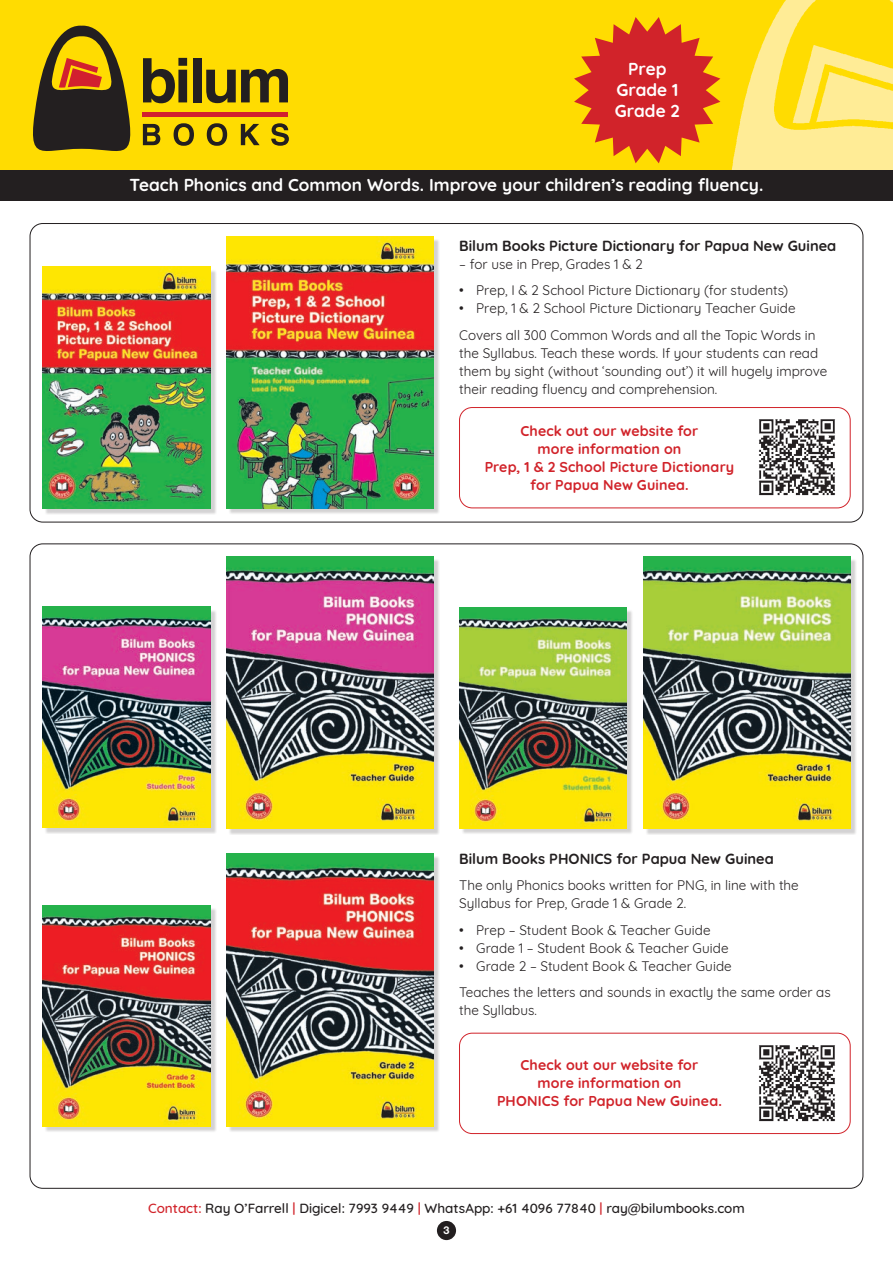
<style>
.page{position:relative;width:893px;height:1263px;background:#fff}
.page>*{position:absolute;margin:0;border:0;box-sizing:border-box;transform-origin:0 0}
.t1{font:700 17.25px/21px "Quicksand";color:#fff;text-align:center}
.t2{font:700 14.7px "Quicksand";color:#231f20}
.t3{font:700 14.25px/18px "Quicksand";letter-spacing:.01em;color:#d1232a;text-align:center}
.t4{font:13.5px/18px "Quicksand";color:#231f20}
.t5{font:500 13.5px "Quicksand";color:#231f20}
.t6{font:700 10.8px "Helvetica Neue LT Std";color:#fff}
.s1{color:#d1232a}
</style>
<div class="page">
<div style="left:0;top:0;width:893px;height:172px;background:#ffdc01"></div>
<img style="left:731px;top:0;width:162px;height:170px">
<div style="left:193px;top:58px;width:9px;height:44px;background:#231f20"></div>
<svg style="left:206px;top:69px;width:82px;height:34px"></svg>
<svg style="left:207px;top:123px;width:20px;height:23px"></svg>
<svg style="left:241px;top:124px;width:19px;height:21px"></svg>
<svg style="left:271px;top:123px;width:18px;height:23px"></svg>
<div style="left:143px;top:112px;width:145px;height:5px;background:#d2202f"></div>
<svg style="left:33px;top:26px;width:161px;height:125px"></svg>
<div style="left:228px;top:238px;width:212px;height:277px;background:#231f20;opacity:.2"></div>
<img style="left:227px;top:236px;width:207px;height:272px">
<div style="left:44px;top:269px;width:173px;height:246px;background:#231f20;opacity:.2"></div>
<img style="left:43px;top:267px;width:167px;height:242px">
<div style="left:228px;top:558px;width:212px;height:277px;background:#231f20;opacity:.2"></div>
<img style="left:227px;top:556px;width:207px;height:273px">
<div style="left:44px;top:609px;width:173px;height:225px;background:#231f20;opacity:.2"></div>
<img style="left:43px;top:607px;width:167px;height:220px">
<div style="left:645px;top:558px;width:212px;height:277px;background:#231f20;opacity:.2"></div>
<img style="left:643px;top:557px;width:207px;height:272px">
<div style="left:461px;top:609px;width:173px;height:225px;background:#231f20;opacity:.2"></div>
<img style="left:459px;top:608px;width:168px;height:220px">
<div style="left:228px;top:856px;width:212px;height:276px;background:#231f20;opacity:.2"></div>
<img style="left:227px;top:854px;width:207px;height:272px">
<div style="left:44px;top:908px;width:173px;height:225px;background:#231f20;opacity:.2"></div>
<img style="left:43px;top:906px;width:167px;height:220px">
<div style="left:437px;top:1221px;width:19px;height:19px;background:#231f20;border-radius:50%"></div>
<div style="left:0;top:170px;width:893px;height:31px;background:#231f20"></div>
<div style="left:459px;top:407px;width:391px;height:101px;border:1px solid #d1232a;border-radius:13px"></div>
<img style="left:759px;top:419px;width:76px;height:77px">
<div style="left:459px;top:1033px;width:391px;height:101px;border:1px solid #d1232a;border-radius:13px"></div>
<img style="left:759px;top:1045px;width:76px;height:77px">
<svg style="left:574px;top:17px;width:146px;height:146px"></svg>
<p class="t1" style="left:615px;top:57px;width:66px">Prep<br>Grade 1<br>Grade 2</p>
<p class="t1" style="left:130px;top:173px;width:635px">Teach Phonics and Common Words. Improve your children’s reading fluency.</p>
<p class="t2" style="left:459px;top:233px;width:379px">Bilum Books Picture Dictionary for Papua New Guinea</p>
<p class="t4" style="left:459px;top:253px;width:185px">– for use in Prep, Grades 1 &amp; 2</p>
<p class="t4" style="left:459px;top:280px;width:330px">• Prep, I &amp; 2 School Picture Dictionary (for students)</p>
<p class="t4" style="left:459px;top:294px;width:358px;line-height:26.5px">• Prep, 1 &amp; 2 School Picture Dictionary Teacher Guide<br>Covers all 300 Common Words and all the Topic Words in</p>
<p class="t4" style="left:459px;top:342px;width:369px">the Syllabus. Teach these words. If your students can read them by sight (without ‘sounding out’) it will hugely improve their reading fluency and comprehension.</p>
<p class="t3" style="left:485px;top:420px;width:251px">Check out our website for<br>more information on<br>Prep, 1 &amp; 2 School Picture Dictionary for Papua New Guinea.</p>
<p class="t2" style="left:459px;top:846px;width:316px">Bilum Books PHONICS for Papua New Guinea</p>
<p class="t4" style="left:459px;top:875px;width:341px">The only Phonics books written for PNG, in line with the<br>Syllabus for Prep, Grade 1 &amp; Grade 2.</p>
<p class="t4" style="left:459px;top:920px;width:253px">• Prep – Student Book &amp; Teacher Guide</p>
<p class="t4" style="left:459px;top:938px;width:271px">• Grade 1 – Student Book &amp; Teacher Guide</p>
<p class="t4" style="left:459px;top:951px;width:373px;line-height:26.5px">• Grade 2 – Student Book &amp; Teacher Guide<br>Teaches the letters and sounds in exactly the same order as</p>
<p class="t4" style="left:459px;top:1000px;width:79px">the Syllabus.</p>
<p class="t3" style="left:497px;top:1055px;width:226px">Check out our website for<br>more information on<br>PHONICS for Papua New Guinea.</p>
<p class="t5" style="left:148px;top:1197px;width:598px"><span class="s1">Contact:</span> Ray O’Farrell <span class="s1">|</span> Digicel: 7993 9449 <span class="s1">|</span> WhatsApp: +61 4096 77840 <span class="s1">|</span> ray@bilumbooks.com</p>
<p class="t6" style="left:443px;top:1224px;width:8px">3</p>
</div>
